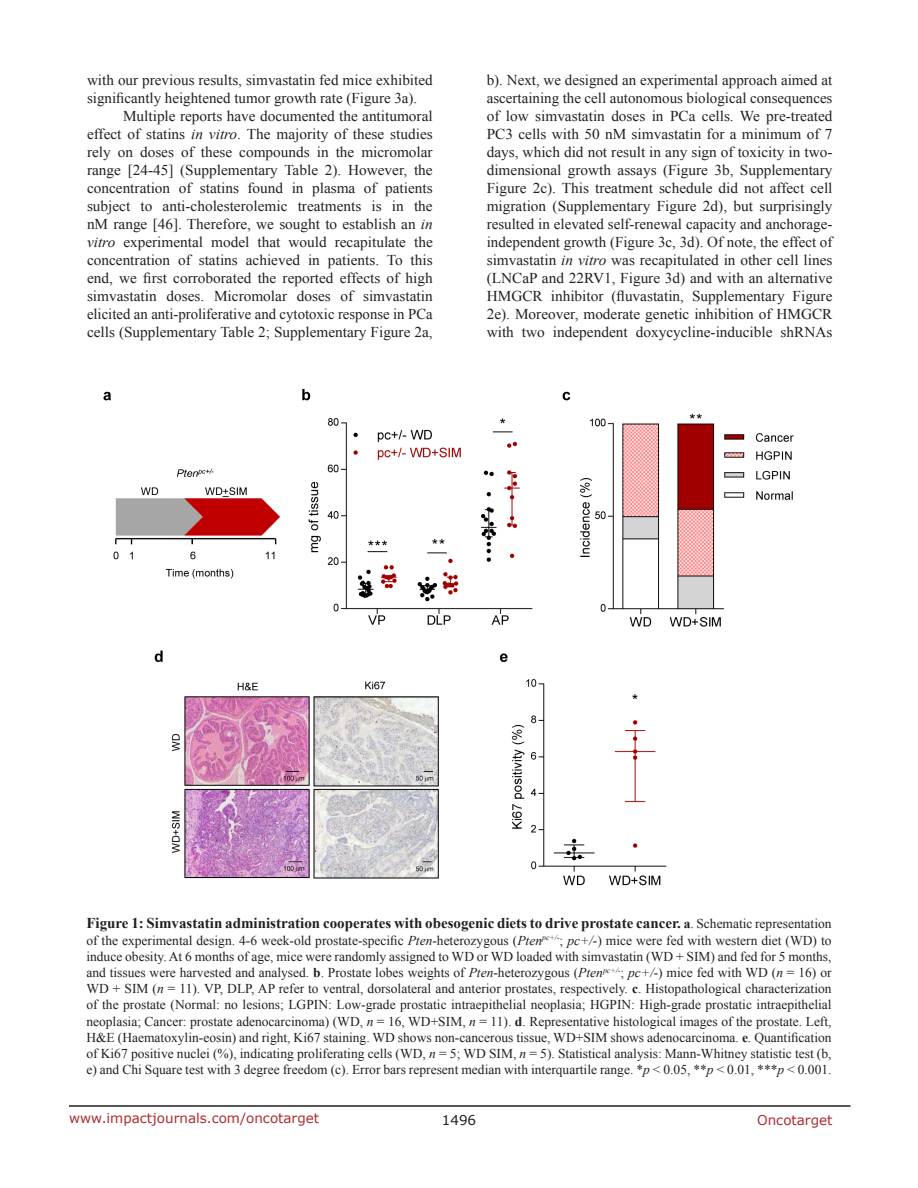
<style>
.page{position:relative;width:918px;height:1188px;background:#fff}
.page>*{position:absolute;margin:0;border:0;box-sizing:border-box;transform-origin:0 0}
.BodyText{font:15px/18px "Times New Roman";color:#221f22;text-align:justify}
.FigureText{font:700 15px "Times New Roman";color:#221f22}
.FigureText-2{font:13.5px/16.2px "Times New Roman";color:#221f22;text-align:justify}
.t1{font:13.5px "Verdana";color:#ac2b31}
.t2{font:13.5px "Verdana";color:#221f22}
.s1{font-style:italic}
.s2{font-size:13.5px}
.s3{font-weight:400;font-size:13.5px}
.s4{font-weight:700}
</style>
<div class="page">
<hr style="left:69px;top:1105px;width:781px;height:2px;background:#231f20">
<img style="left:103px;top:388px;width:691px;height:498px">
<p class="BodyText" style="left:87px;top:71px;width:347px">with our previous results, simvastatin fed mice exhibited significantly heightened tumor growth rate (Figure 3a).</p>
<p class="BodyText" style="left:87px;top:107px;width:347px;text-indent:36px">Multiple reports have documented the antitumoral effect of statins <span class="s1">in vitro</span>. The majority of these studies rely on doses of these compounds in the micromolar range [24-45] (Supplementary Table 2). However, the concentration of statins found in plasma of patients subject to anti-cholesterolemic treatments is in the nM range [46]. Therefore, we sought to establish an <span class="s1">in vitro</span> experimental model that would recapitulate the concentration of statins achieved in patients. To this end, we first corroborated the reported effects of high simvastatin doses. Micromolar doses of simvastatin elicited an anti-proliferative and cytotoxic response in PCa cells (Supplementary Table 2; Supplementary Figure 2a,</p>
<p class="BodyText" style="left:487px;top:71px;width:347px">b). Next, we designed an experimental approach aimed at ascertaining the cell autonomous biological consequences of low simvastatin doses in PCa cells. We pre-treated PC3 cells with 50 nM simvastatin for a minimum of 7 days, which did not result in any sign of toxicity in two&shy;dimensional growth assays (Figure 3b, Supplementary Figure 2c). This treatment schedule did not affect cell migration (Supplementary Figure 2d), but surprisingly resulted in elevated self-renewal capacity and anchorage&shy;independent growth (Figure 3c, 3d). Of note, the effect of simvastatin <span class="s1">in vitro</span> was recapitulated in other cell lines (LNCaP and 22RV1, Figure 3d) and with an alternative HMGCR inhibitor (fluvastatin, Supplementary Figure 2e). Moreover, moderate genetic inhibition of HMGCR with two independent doxycycline-inducible shRNAs</p>
<p class="FigureText" style="left:86px;top:913px;width:747px">Figure 1: Simvastatin administration cooperates with obesogenic diets to drive prostate cancer. <span class="s2">a</span><span class="s3">. Schematic representation</span></p>
<p class="FigureText-2" style="left:86px;top:932px;width:747px">of the experimental design. 4-6 week-old prostate-specific <span class="s1">Pten</span>-heterozygous (<span class="s1">Pten</span><sup>pc+/-</sup>; <span class="s1">pc+/-</span>) mice were fed with western diet (WD) to induce obesity. At 6 months of age, mice were randomly assigned to WD or WD loaded with simvastatin (WD + SIM) and fed for 5 months, and tissues were harvested and analysed. <span class="s4">b</span>. Prostate lobes weights of <span class="s1">Pten</span>-heterozygous (<span class="s1">Pten</span><sup>pc+/-</sup>; <span class="s1">pc+/-</span>) mice fed with WD (<span class="s1">n</span> = 16) or WD + SIM (<span class="s1">n</span> = 11). VP, DLP, AP refer to ventral, dorsolateral and anterior prostates, respectively. <span class="s4">c</span>. Histopathological characterization of the prostate (Normal: no lesions; LGPIN: Low-grade prostatic intraepithelial neoplasia; HGPIN: High-grade prostatic intraepithelial neoplasia; Cancer: prostate adenocarcinoma) (WD, <span class="s1">n</span> = 16, WD+SIM, <span class="s1">n</span> = 11). <span class="s4">d</span>. Representative histological images of the prostate. Left, H&amp;E (Haematoxylin-eosin) and right, Ki67 staining. WD shows non-cancerous tissue, WD+SIM shows adenocarcinoma. <span class="s4">e</span>. Quantification of Ki67 positive nuclei (%), indicating proliferating cells (WD, <span class="s1">n</span> = 5; WD SIM, <span class="s1">n</span> = 5). Statistical analysis: Mann-Whitney statistic test (b, e) and Chi Square test with 3 degree freedom (c). Error bars represent median with interquartile range. *<span class="s1">p</span> &lt; 0.05, **<span class="s1">p</span> &lt; 0.01, ***<span class="s1">p</span> &lt; 0.001.</p>
<p class="t1" style="left:69px;top:1109px;width:252px">www.impactjournals.com/oncotarget</p>
<p class="t2" style="left:442px;top:1111px;width:36px">1496</p>
<p class="t1" style="left:757px;top:1111px;width:77px">Oncotarget</p>
</div>
